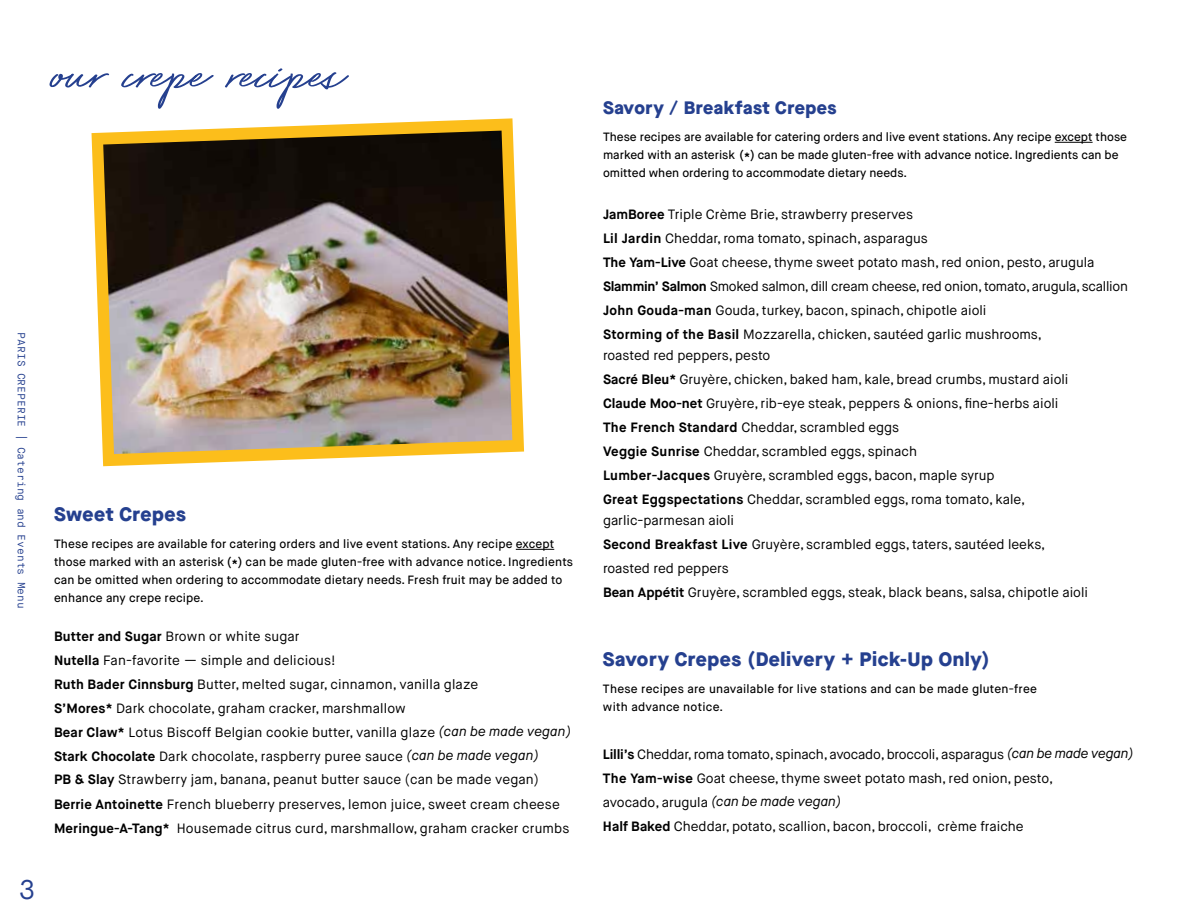
<style>
.page{position:relative;width:1188px;height:918px;background:#fff}
.page>*{position:absolute;margin:0;border:0;box-sizing:border-box;transform-origin:0 0}
.t1{font:72px "Bayshore";color:#25408f}
.t2{font:27px "Maison Neue Mono";color:#25408f}
.t3{font:800 19.5px "Maison Neue";letter-spacing:.03em;color:#25408f}
.t4{font:800 18px "Maison Neue";letter-spacing:.03em;color:#25408f}
.t5{font:13.5px/24px "Maison Neue";color:#000}
.t6{font:500 12px/18px "Maison Neue";letter-spacing:.01em;color:#000}
.t7{font:10.5px "Maison Neue Mono";color:#25408f}
.s1{font-weight:700}
.s2{font-style:italic}
</style>
<div class="page">
<svg style="left:92px;top:118px;width:432px;height:348px"></svg>
<hr style="left:516px;top:549px;width:38px;height:1px;background:#000">
<hr style="left:1055px;top:142px;width:38px;height:1px;background:#000">
<img style="left:103px;top:131px;width:409px;height:323px">
<h1 class="t1" style="left:54px;top:20px;width:294px">our crepe recipes</h1>
<p class="t7" style="left:28px;top:332px;width:278px;rotate:90deg">PARIS CREPERIE | Catering and Events Menu</p>
<h2 class="t2" style="left:18px;top:873px;width:19px">3</h2>
<h3 class="t3" style="left:54px;top:500px;width:133px">Sweet Crepes</h3>
<p class="t6" style="left:54px;top:535px;width:521px">These recipes are available for catering orders and live event stations. Any recipe except those marked with an asterisk <span class="s1">(*)</span> can be made gluten-free with advance notice. Ingredients can be omitted when ordering to accommodate dietary needs. Fresh fruit may be added to enhance any crepe recipe.</p>
<p class="t5" style="left:54px;top:625px;width:519px"><span class="s1">Butter and Sugar</span> Brown or white sugar<br><span class="s1">Nutella</span> Fan-favorite — simple and delicious!<br><span class="s1">Ruth Bader Cinnsburg</span> Butter, melted sugar, cinnamon, vanilla glaze<br><span class="s1">S’Mores*</span> Dark chocolate, graham cracker, marshmallow<br><span class="s1">Bear Claw*</span> Lotus Biscoff Belgian cookie butter, vanilla glaze <span class="s2">(can be made vegan)<br></span><span class="s1">Stark Chocolate</span> Dark chocolate, raspberry puree sauce <span class="s2">(can be made vegan)<br></span><span class="s1">PB &amp; Slay</span> Strawberry jam, banana, peanut butter sauce (can be made vegan)</p>
<p class="t5" style="left:54px;top:793px;width:517px"><span class="s1">Berrie Antoinette</span> French blueberry preserves, lemon juice, sweet cream cheese<br><span class="s1">Meringue-A-Tang*</span> Housemade citrus curd, marshmallow, graham cracker crumbs</p>
<h3 class="t4" style="left:603px;top:95px;width:235px">Savory / Breakfast Crepes</h3>
<p class="t6" style="left:603px;top:128px;width:526px">These recipes are available for catering orders and live event stations. Any recipe except those marked with an asterisk <span class="s1">(*)</span> can be made gluten-free with advance notice. Ingredients can be omitted when ordering to accommodate dietary needs.</p>
<p class="t5" style="left:603px;top:203px;width:526px"><span class="s1">JamBoree</span> Triple Crème Brie, strawberry preserves<br><span class="s1">Lil Jardin</span> Cheddar, roma tomato, spinach, asparagus<br><span class="s1">The Yam-Live</span> Goat cheese, thyme sweet potato mash, red onion, pesto, arugula <span class="s1">Slammin’ Salmon</span> Smoked salmon, dill cream cheese, red onion, tomato, arugula, scallion <span class="s1">John Gouda-man</span> Gouda, turkey, bacon, spinach, chipotle aioli<br><span class="s1">Storming of the Basil</span> Mozzarella, chicken, sautéed garlic mushrooms,</p>
<p class="t5" style="left:603px;top:344px;width:467px">roasted red peppers, pesto<br><span class="s1">Sacré Bleu*</span> Gruyère, chicken, baked ham, kale, bread crumbs, mustard aioli <span class="s1">Claude Moo-net</span> Gruyère, rib-eye steak, peppers &amp; onions, fine-herbs aioli <span class="s1">The French Standard</span> Cheddar, scrambled eggs<br><span class="s1">Veggie Sunrise</span> Cheddar, scrambled eggs, spinach<br><span class="s1">Lumber-Jacques</span> Gruyère, scrambled eggs, bacon, maple syrup<br><span class="s1">Great Eggspectations</span> Cheddar, scrambled eggs, roma tomato, kale,</p>
<p class="t5" style="left:603px;top:509px;width:487px">garlic-parmesan aioli<br><span class="s1">Second Breakfast Live</span> Gruyère, scrambled eggs, taters, sautéed leeks, roasted red peppers<br><span class="s1">Bean Appétit</span> Gruyère, scrambled eggs, steak, black beans, salsa, chipotle aioli</p>
<h3 class="t3" style="left:603px;top:645px;width:388px">Savory Crepes (Delivery + Pick-Up Only)</h3>
<p class="t6" style="left:603px;top:680px;width:436px">These recipes are unavailable for live stations and can be made gluten-free with advance notice.</p>
<p class="t5" style="left:603px;top:743px;width:532px;line-height:23.5px"><span class="s1">Lilli’s</span> Cheddar, roma tomato, spinach, avocado, broccoli, asparagus <span class="s2">(can be made vegan)<br></span><span class="s1">The Yam-wise</span> Goat cheese, thyme sweet potato mash, red onion, pesto,<br>avocado, arugula <span class="s2">(can be made vegan)</span></p>
<p class="t5" style="left:603px;top:815px;width:422px"><span class="s1">Half Baked</span> Cheddar, potato, scallion, bacon, broccoli, crème fraiche</p>
</div>
